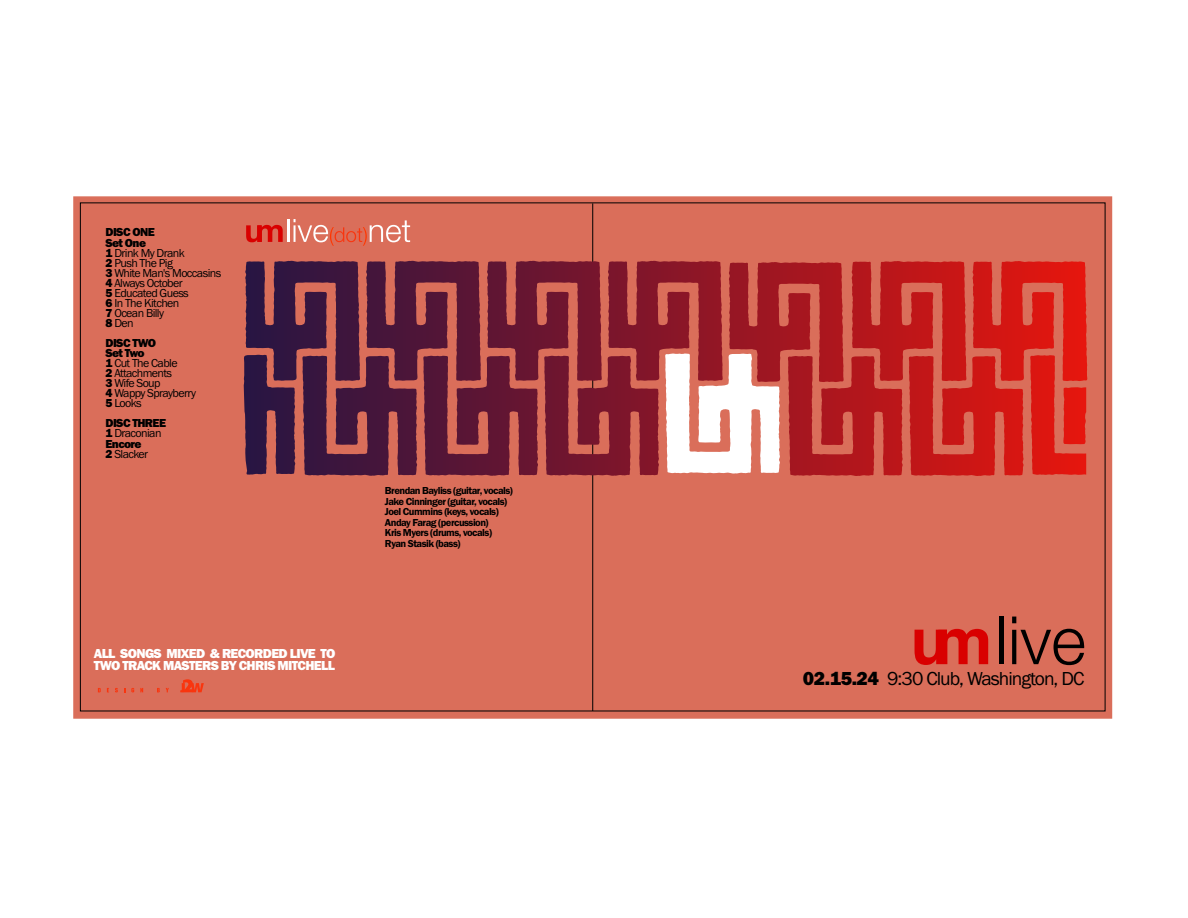
<style>
.page{position:relative;width:1188px;height:918px;background:#fff}
.page>*{position:absolute;margin:0;border:0;box-sizing:border-box;transform-origin:0 0}
.t1{font:19.5px "Franklin Gothic";letter-spacing:-.05em;color:#000}
.t2{font:800 13.5px/12px "Franklin Gothic";letter-spacing:-.05em;color:#fff}
.t3{font:12px/10.1px "Franklin Gothic";letter-spacing:-.05em;color:#000}
.t4{font:800 12px/10.1px "Franklin Gothic";letter-spacing:-.05em;color:#000}
.t5{font:600 10.5px/10.5px "Franklin Gothic";letter-spacing:-.05em;color:#000}
.s1{font-weight:800}
.s2{font-weight:400}
</style>
<div class="page">
<svg style="left:73px;top:196px;width:1039px;height:523px;fill:#da6e5a"></svg>
<hr style="left:592px;top:203px;width:1px;height:508px;background:#000">
<svg style="left:246px;top:225px;width:37px;height:17px"></svg>
<hr style="left:288px;top:219px;width:2px;height:23px;background:#fff">
<svg style="left:294px;top:219px;width:116px;height:27px"></svg>
<svg style="left:915px;top:629px;width:73px;height:36px"></svg>
<hr style="left:1000px;top:617px;width:4px;height:47px;background:#000">
<svg style="left:1012px;top:630px;width:4px;height:34px"></svg>
<svg style="left:1012px;top:617px;width:4px;height:6px"></svg>
<svg style="left:1021px;top:629px;width:63px;height:36px"></svg>
<svg style="left:98px;top:688px;width:3px;height:4px"></svg>
<svg style="left:115px;top:688px;width:3px;height:4px"></svg>
<svg style="left:131px;top:688px;width:3px;height:4px"></svg>
<svg style="left:140px;top:688px;width:3px;height:4px"></svg>
<svg style="left:157px;top:688px;width:3px;height:4px"></svg>
<svg style="left:166px;top:688px;width:3px;height:4px"></svg>
<svg style="left:180px;top:679px;width:24px;height:13px"></svg>
<svg style="left:244px;top:354px;width:842px;height:121px"></svg>
<p class="t3" style="left:106px;top:228px;width:117px"><span class="s1">DISC ONE<br>Set One<br>1</span> Drink My Drank<br><span class="s1">2</span> Push The Pig<br><span class="s1">3</span> White Man's Moccasins<br><span class="s1">4</span> Always October<br><span class="s1">5</span> Educated Guess<br><span class="s1">6</span> In The Kitchen<br><span class="s1">7</span> Ocean Billy<br><span class="s1">8</span> Den</p>
<p class="t3" style="left:106px;top:339px;width:92px"><span class="s1">DISC TWO<br>Set Two<br>1</span> Cut The Cable<br><span class="s1">2</span> Attachments<br><span class="s1">3</span> Wife Soup<br><span class="s1">4</span> Wappy Sprayberry<br><span class="s1">5</span> Looks</p>
<p class="t4" style="left:106px;top:419px;width:62px">DISC THREE<br>1 <span class="s2">Draconian<br></span>Encore<br>2 <span class="s2">Slacker</span></p>
<p class="t2" style="left:94px;top:649px;width:243px">ALL SONGS MIXED &amp; RECORDED LIVE TO<br>TWO TRACK MASTERS BY CHRIS MITCHELL</p>
<p class="t5" style="left:385px;top:486px;width:130px">Brendan Bayliss (guitar, vocals)<br>Jake Cinninger (guitar, vocals)<br>Joel Cummins (keys, vocals)<br>Anday Farag (percussion)<br>Kris Myers (drums, vocals)<br>Ryan Stasik (bass)</p>
<h1 class="t1" style="left:803px;top:671px;width:283px"><span class="s1">02.15.24</span> 9:30 Club, Washington, DC</h1>
</div>
